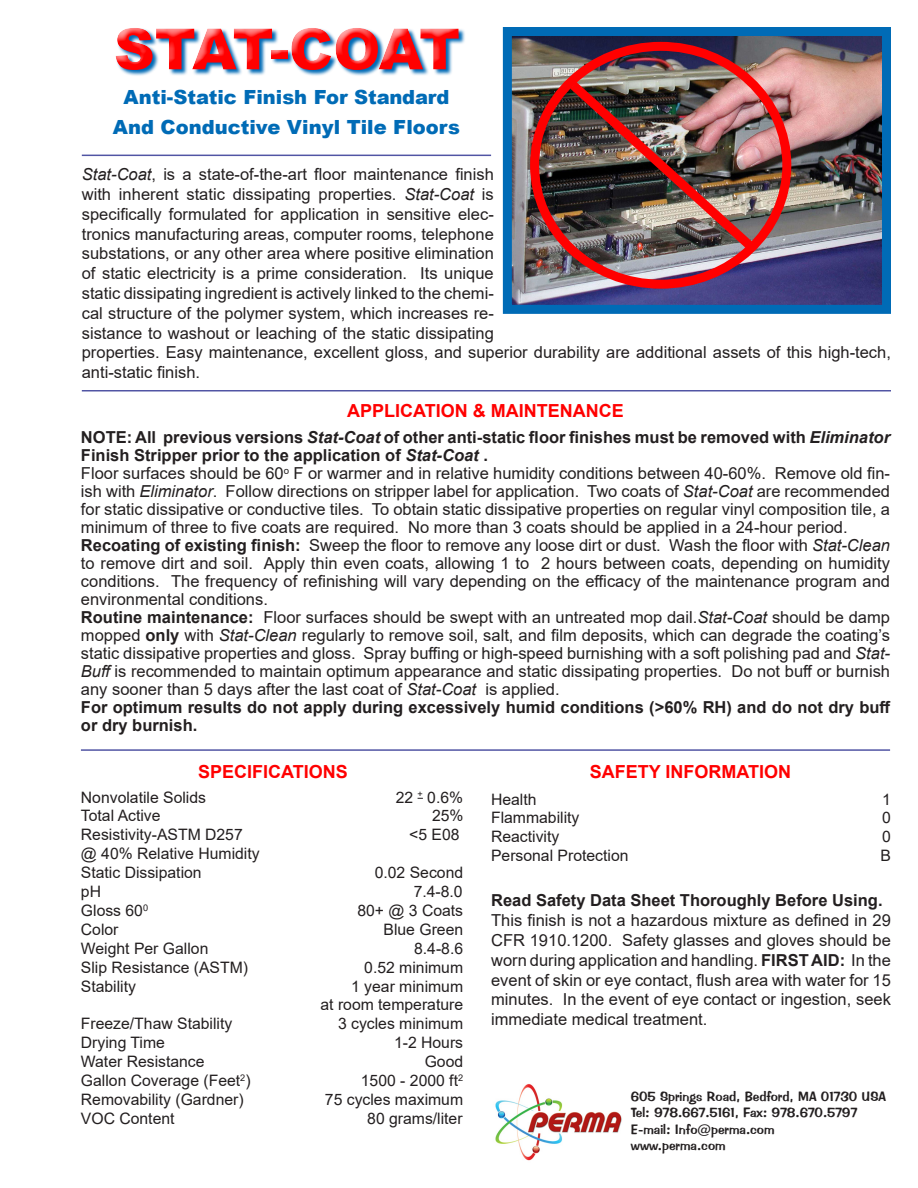
<style>
.page{position:relative;width:918px;height:1188px;background:#fff}
.page>*{position:absolute;margin:0;border:0;box-sizing:border-box;transform-origin:0 0}
.t1{font:900 57px "Arial";letter-spacing:-.05em;color:#f00}
.t2{font:900 19.5px "Arial";color:#006bb6}
.t3{font:700 18px "Arial";color:#f00}
.t4{font:16.5px/19.8px "Arial";color:#231f20;text-align:justify}
.t5{font:700 16.5px/18px "Arial";color:#231f20}
.t6{font:15.75px "Arial";color:#231f20}
.t7{font:13.5px "Impress BT";color:#231f20}
.s1{font-style:italic}
.s2{font-weight:700}
</style>
<div class="page">
<hr style="left:82px;top:390px;width:809px;height:2px;background:#5155a4">
<hr style="left:81px;top:749px;width:809px;height:2px;background:#5155a4">
<hr style="left:82px;top:155px;width:409px;height:1px;background:#5155a4">
<img style="left:513px;top:37px;width:368px;height:267px">
<div style="left:530px;top:42px;width:261px;height:247px;border:9px solid #f00;border-radius:50%"></div>
<img style="left:560px;top:72px;width:202px;height:186px">
<div style="left:503px;top:27px;width:388px;height:287px;border:9px solid #006bb6"></div>
<img style="left:502px;top:28px;width:99px;height:90px">
<svg style="left:116px;top:27px;width:441px;height:61px"></svg>
<img style="left:495px;top:1084px;width:127px;height:77px">
<h1 class="t1" style="left:114px;top:8px;width:348px">STAT-COAT</h1>
<p class="t2" style="left:124px;top:83px;width:327px">Anti-Static Finish For Standard</p>
<p class="t2" style="left:113px;top:113px;width:349px">And Conductive Vinyl Tile Floors</p>
<p class="t4" style="left:82px;top:164px;width:811px;text-align:left"><span class="s1">Stat-Coat</span>, is a state-of-the-art floor maintenance finish<br>with inherent static dissipating properties. <span class="s1">Stat-Coat</span> is<br>specifically formulated for application in sensitive elec-<br>tronics manufacturing areas, computer rooms, telephone<br>substations, or any other area where positive elimination<br>of static electricity is a prime consideration. Its unique<br>static dissipating ingredient is actively linked to the chemi-<br>cal structure of the polymer system, which increases re-<br>sistance to washout or leaching of the static dissipating<br>properties. Easy maintenance, excellent gloss, and superior durability are additional assets of this high-tech, anti-static finish.</p>
<p class="t3" style="left:347px;top:398px;width:278px">APPLICATION &amp; MAINTENANCE</p>
<p class="t5" style="left:81px;top:429px;width:811px">NOTE: All previous versions <span class="s1">Stat-Coat</span> of other anti-static floor finishes must be removed with <span class="s1">Eliminator<br></span>Finish Stripper prior to the application of <span class="s1">Stat-Coat</span> .</p>
<p class="t4" style="left:81px;top:464px;width:811px;line-height:18px">Floor surfaces should be 60<sup>o</sup> F or warmer and in relative humidity conditions between 40-60%. Remove old fin&shy;ish with <span class="s1">Eliminator</span>. Follow directions on stripper label for application. Two coats of <span class="s1">Stat-Coat</span> are recommended for static dissipative or conductive tiles. To obtain static dissipative properties on regular vinyl composition tile, a minimum of three to five coats are required. No more than 3 coats should be applied in a 24-hour period.</p>
<p class="t4" style="left:81px;top:536px;width:811px;line-height:18px"><span class="s2">Recoating of existing finish:</span> Sweep the floor to remove any loose dirt or dust. Wash the floor with <span class="s1">Stat-Clean </span>to remove dirt and soil. Apply thin even coats, allowing 1 to 2 hours between coats, depending on humidity conditions. The frequency of refinishing will vary depending on the efficacy of the maintenance program and environmental conditions.</p>
<p class="t4" style="left:81px;top:608px;width:811px;line-height:18px"><span class="s2">Routine maintenance:</span> Floor surfaces should be swept with an untreated mop dail.<span class="s1">Stat-Coat</span> should be damp mopped <span class="s2">only</span> with <span class="s1">Stat-Clean</span> regularly to remove soil, salt, and film deposits, which can degrade the coating’s static dissipative properties and gloss. Spray buffing or high-speed burnishing with a soft polishing pad and <span class="s1">Stat-Buff</span> is recommended to maintain optimum appearance and static dissipating properties. Do not buff or burnish any sooner than 5 days after the last coat of <span class="s1">Stat-Coat</span> is applied.</p>
<p class="t5" style="left:81px;top:699px;width:811px">For optimum results do not apply during excessively humid conditions (&gt;60% RH) and do not dry buff or dry burnish.</p>
<p class="t3" style="left:198px;top:759px;width:151px">SPECIFICATIONS</p>
<p class="t6" style="left:81px;top:786px;width:127px">Nonvolatile Solids</p>
<p class="t6" style="left:396px;top:786px;width:69px">22 <sup>+</sup> 0.6%</p>
<p class="t6" style="left:81px;top:805px;width:81px">Total Active</p>
<p class="t6" style="left:432px;top:805px;width:33px">25%</p>
<p class="t6" style="left:81px;top:824px;width:163px">Resistivity-ASTM D257</p>
<p class="t6" style="left:409px;top:824px;width:52px">&lt;5 E08</p>
<p class="t6" style="left:81px;top:843px;width:180px">@ 40% Relative Humidity</p>
<p class="t6" style="left:81px;top:862px;width:122px">Static Dissipation</p>
<p class="t6" style="left:375px;top:862px;width:90px">0.02 Second</p>
<p class="t6" style="left:81px;top:881px;width:22px">pH</p>
<p class="t6" style="left:414px;top:881px;width:51px">7.4-8.0</p>
<p class="t6" style="left:81px;top:900px;width:69px">Gloss 60<sup>0</sup></p>
<p class="t6" style="left:357px;top:900px;width:107px">80+ @ 3 Coats</p>
<p class="t6" style="left:81px;top:918px;width:39px">Color</p>
<p class="t6" style="left:384px;top:918px;width:81px">Blue Green</p>
<p class="t6" style="left:81px;top:937px;width:129px">Weight Per Gallon</p>
<p class="t6" style="left:414px;top:937px;width:51px">8.4-8.6</p>
<p class="t6" style="left:81px;top:956px;width:169px">Slip Resistance (ASTM)</p>
<p class="t6" style="left:364px;top:956px;width:100px">0.52 minimum</p>
<p class="t6" style="left:81px;top:975px;width:57px">Stability</p>
<p class="t6" style="left:351px;top:975px;width:114px">1 year minimum</p>
<p class="t6" style="left:321px;top:994px;width:144px">at room temperature</p>
<p class="t6" style="left:81px;top:1013px;width:153px">Freeze/Thaw Stability</p>
<p class="t6" style="left:338px;top:1013px;width:127px">3 cycles minimum</p>
<p class="t6" style="left:81px;top:1032px;width:86px">Drying Time</p>
<p class="t6" style="left:394px;top:1032px;width:71px">1-2 Hours</p>
<p class="t6" style="left:81px;top:1051px;width:125px">Water Resistance</p>
<p class="t6" style="left:425px;top:1051px;width:40px">Good</p>
<p class="t6" style="left:81px;top:1070px;width:171px">Gallon Coverage (Feet<sup>2</sup>)</p>
<p class="t6" style="left:361px;top:1070px;width:104px">1500 - 2000 ft<sup>2</sup></p>
<p class="t6" style="left:81px;top:1089px;width:164px">Removability (Gardner)</p>
<p class="t6" style="left:325px;top:1089px;width:140px">75 cycles maximum</p>
<p class="t6" style="left:81px;top:1107px;width:95px">VOC Content</p>
<p class="t6" style="left:367px;top:1107px;width:97px">80 grams/liter</p>
<p class="t3" style="left:590px;top:759px;width:203px">SAFETY INFORMATION</p>
<p class="t6" style="left:491px;top:788px;width:47px">Health</p>
<p class="t6" style="left:882px;top:788px;width:10px">1</p>
<p class="t6" style="left:491px;top:807px;width:90px">Flammability</p>
<p class="t6" style="left:882px;top:807px;width:10px">0</p>
<p class="t6" style="left:491px;top:826px;width:70px">Reactivity</p>
<p class="t6" style="left:882px;top:826px;width:10px">0</p>
<p class="t6" style="left:491px;top:845px;width:139px">Personal Protection</p>
<p class="t6" style="left:880px;top:845px;width:12px">B</p>
<p class="t5" style="left:491px;top:892px;width:393px">Read Safety Data Sheet Thoroughly Before Using.</p>
<p class="t4" style="left:491px;top:910px;width:401px">This finish is not a hazardous mixture as defined in 29<br>CFR 1910.1200. Safety glasses and gloves should be worn during application and handling. <span class="s2">FIRST AID:</span> In the event of skin or eye contact, flush area with water for 15 minutes. In the event of eye contact or ingestion, seek immediate medical treatment.</p>
<p class="t7" style="left:631px;top:1088px;width:257px">605 Springs Road, Bedford, MA 01730 USA</p>
<p class="t7" style="left:631px;top:1105px;width:228px">Tel: 978.667.5161, Fax: 978.670.5797</p>
<p class="t7" style="left:631px;top:1121px;width:145px">E-mail: Info@perma.com</p>
<p class="t7" style="left:631px;top:1137px;width:96px">www.perma.com</p>
</div>
